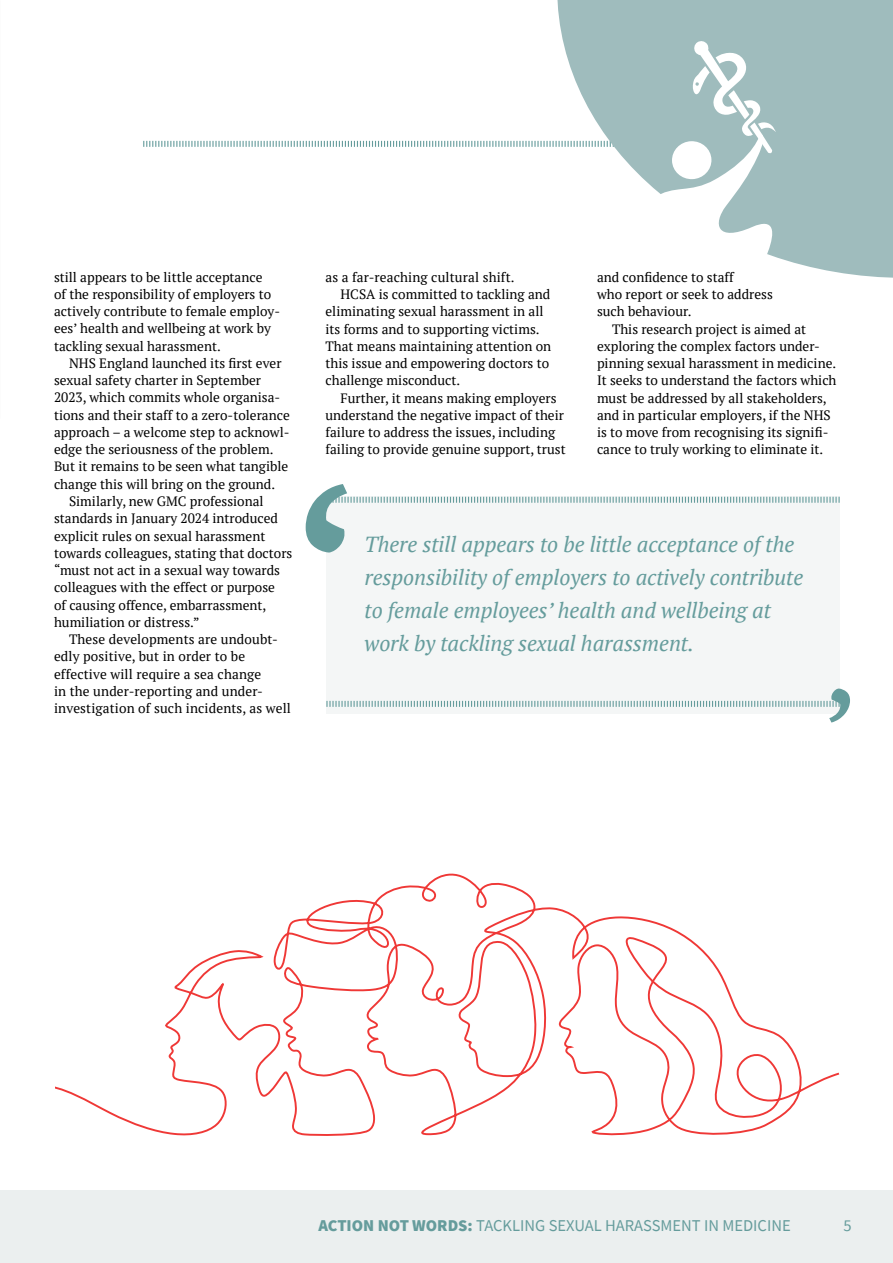
<style>
.page{position:relative;width:893px;height:1263px;background:#fff}
.page>*{position:absolute;margin:0;border:0;box-sizing:border-box;transform-origin:0 0}
.t1{font:italic 21.75px/33px "PT Serif";letter-spacing:-.005em;color:#659c9c}
.t2{font:16.5px "Source Sans Pro";color:#659c9c}
.t3{font:13.5px/17.2px "PT Serif";color:#000}
.s1{font-weight:900}
</style>
<div class="page">
<svg style="left:55px;top:873px;width:785px;height:263px"></svg>
<div style="left:0;top:1191px;width:893px;height:72px;background:#ebefef"></div>
<div style="left:557px;top:0;width:336px;height:41px;background:#9fbcbd"></div>
<svg style="left:143px;top:41px;width:750px;height:237px"></svg>
<div style="left:326px;top:497px;width:514px;height:217px;background:#f4f6f6"></div>
<svg style="left:326px;top:688px;width:524px;height:34px"></svg>
<svg style="left:306px;top:484px;width:534px;height:68px"></svg>
<p class="t3" style="left:54px;top:268px;width:228px">still appears to be little acceptance<br>of the responsibility of employers to actively contribute to female employ&shy;ees’ health and wellbeing at work by tackling sexual harassment.</p>
<p class="t3" style="left:69px;top:354px;width:214px">NHS England launched its first ever</p>
<p class="t3" style="left:54px;top:372px;width:209px">sexual safety charter in September</p>
<p class="t3" style="left:54px;top:389px;width:228px">2023, which commits whole organisa-</p>
<p class="t3" style="left:54px;top:406px;width:237px">tions and their staff to a zero-tolerance</p>
<p class="t3" style="left:54px;top:423px;width:237px">approach – a welcome step to acknowl-</p>
<p class="t3" style="left:54px;top:441px;width:221px">edge the seriousness of the problem.</p>
<p class="t3" style="left:54px;top:458px;width:236px">But it remains to be seen what tangible</p>
<p class="t3" style="left:54px;top:475px;width:223px">change this will bring on the ground.</p>
<p class="t3" style="left:69px;top:492px;width:196px">Similarly, new GMC professional</p>
<p class="t3" style="left:54px;top:510px;width:226px">standards in January 2024 introduced</p>
<p class="t3" style="left:54px;top:527px;width:213px">explicit rules on sexual harassment</p>
<p class="t3" style="left:54px;top:544px;width:240px">towards colleagues, stating that doctors</p>
<p class="t3" style="left:54px;top:561px;width:228px">“must not act in a sexual way towards</p>
<p class="t3" style="left:54px;top:579px;width:223px">colleagues with the effect or purpose</p>
<p class="t3" style="left:54px;top:596px;width:214px">of causing offence, embarrassment,</p>
<p class="t3" style="left:54px;top:613px;width:147px">humiliation or distress.”</p>
<p class="t3" style="left:69px;top:630px;width:210px">These developments are undoubt-</p>
<p class="t3" style="left:54px;top:648px;width:193px">edly positive, but in order to be</p>
<p class="t3" style="left:54px;top:665px;width:209px">effective will require a sea change</p>
<p class="t3" style="left:54px;top:682px;width:210px">in the under-reporting and under-</p>
<p class="t3" style="left:54px;top:699px;width:238px">investigation of such incidents, as well</p>
<p class="t3" style="left:325px;top:268px;width:191px">as a far-reaching cultural shift.</p>
<p class="t3" style="left:340px;top:285px;width:211px">HCSA is committed to tackling and</p>
<p class="t3" style="left:325px;top:303px;width:219px">eliminating sexual harassment in all</p>
<p class="t3" style="left:325px;top:320px;width:216px">its forms and to supporting victims.</p>
<p class="t3" style="left:325px;top:337px;width:227px">That means maintaining attention on</p>
<p class="t3" style="left:325px;top:354px;width:225px">this issue and empowering doctors to</p>
<p class="t3" style="left:325px;top:372px;width:136px">challenge misconduct.</p>
<p class="t3" style="left:340px;top:389px;width:218px">Further, it means making employers</p>
<p class="t3" style="left:325px;top:406px;width:240px">understand the negative impact of their</p>
<p class="t3" style="left:325px;top:423px;width:231px">failure to address the issues, including</p>
<p class="t3" style="left:325px;top:441px;width:242px">failing to provide genuine support, trust</p>
<p class="t3" style="left:597px;top:268px;width:177px">and confidence to staff<br>who report or seek to address such behaviour.</p>
<p class="t3" style="left:597px;top:320px;width:241px;text-indent:15px">This research project is aimed at exploring the complex factors under&shy;pinning sexual harassment in medicine.<br>It seeks to understand the factors which must be addressed by all stakeholders, and in particular employers, if the NHS is to move from recognising its signifi&shy;cance to truly working to eliminate it.</p>
<h1 class="t1" style="left:364px;top:527px;width:440px">There still appears to be little acceptance of the responsibility of employers to actively contribute to female employees’ health and wellbeing at work by tackling sexual harassment.</h1>
<p class="t2" style="left:318px;top:1214px;width:474px"><span class="s1">ACTION NOT WORDS:</span> TACKLING SEXUAL HARASSMENT IN MEDICINE</p>
<p class="t2" style="left:843px;top:1214px;width:10px">5</p>
</div>
